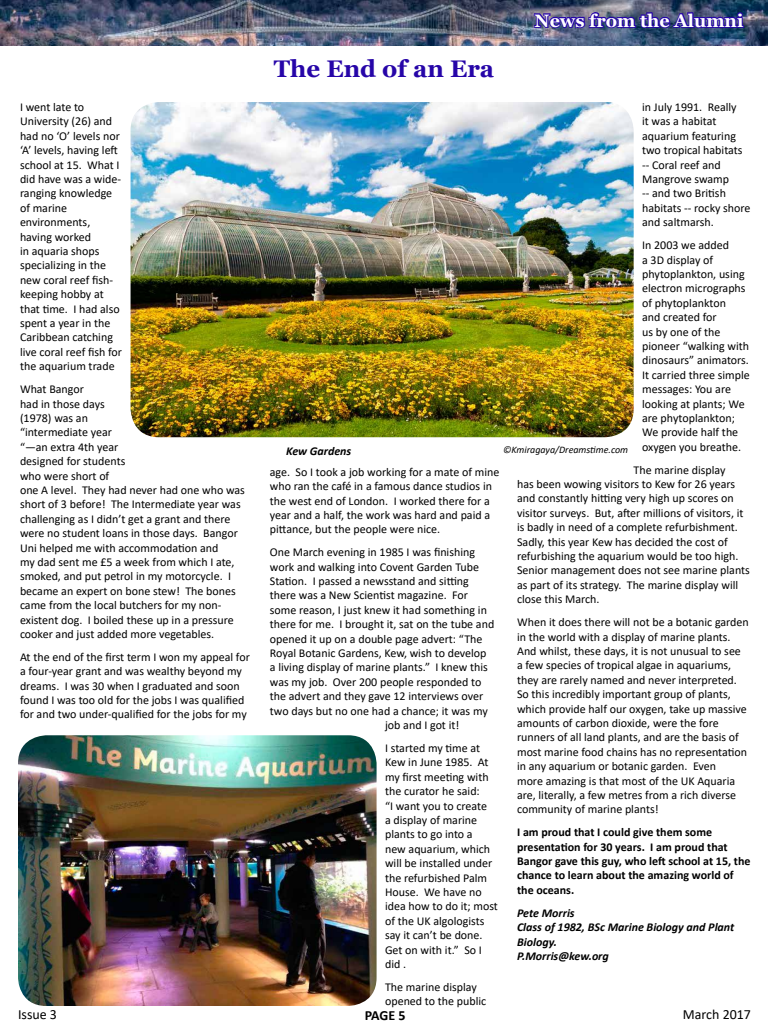
<style>
.page{position:relative;width:768px;height:1024px;background:#fff}
.page>*{position:absolute;margin:0;border:0;box-sizing:border-box;transform-origin:0 0}
.t1{font:700 24px "Georgia";color:#2605a8}
.t2{font:700 18px "Georgia";color:#fff}
.t3{font:14px "Calibri";color:#000}
.t4{font:700 14px "Calibri";color:#000}
.t5{font:12px/14.4px "Calibri";color:#000}
.t6{font:700 12px/14.4px "Calibri";color:#000}
.t7{font:italic 700 12px/14.4px "Calibri";color:#000}
.t8{font:italic 10px "Calibri";color:#000}
</style>
<div class="page">
<img style="left:0;top:0;width:768px;height:46px">
<img style="left:533px;top:11px;width:212px;height:19px">
<img style="left:18px;top:735px;width:359px;height:271px">
<img style="left:131px;top:102px;width:503px;height:335px">
<h1 class="t1" style="left:274px;top:53px;width:222px">The End of an Era</h1>
<h2 class="t2" style="left:535px;top:9px;width:210px">News from the Alumni</h2>
<p class="t5" style="left:20px;top:100px;width:104px">I went late to<br>University (26) and had no ‘O’ levels nor ‘A’ levels, having left school at 15. What I did have was a wide&shy;ranging knowledge of marine environments, having worked<br>in aquaria shops specializing in the new coral reef fish&shy;keeping hobby at that time. I had also spent a year in the<br>Caribbean catching live coral reef fish for the aquarium trade</p>
<p class="t5" style="left:20px;top:382px;width:226px">What Bangor<br>had in those days<br>(1978) was an<br>“intermediate year<br>“—an extra 4th year<br>designed for students<br>who were short of<br>one A level. They had never had one who was short of 3 before! The Intermediate year was challenging as I didn’t get a grant and there were no student loans in those days. Bangor<br>Uni helped me with accommodation and<br>my dad sent me £5 a week from which I ate, smoked, and put petrol in my motorcycle. I became an expert on bone stew! The bones came from the local butchers for my non&shy;existent dog. I boiled these up in a pressure cooker and just added more vegetables.</p>
<p class="t5" style="left:20px;top:649px;width:231px">At the end of the first term I won my appeal for a four-year grant and was wealthy beyond my dreams. I was 30 when I graduated and soon found I was too old for the jobs I was qualified for and two under-qualified for the jobs for my</p>
<p class="t5" style="left:642px;top:100px;width:110px">in July 1991. Really<br>it was a habitat aquarium featuring two tropical habitats -- Coral reef and<br>Mangrove swamp<br>-- and two British habitats -- rocky shore and saltmarsh.</p>
<p class="t5" style="left:642px;top:238px;width:109px">In 2003 we added<br>a 3D display of phytoplankton, using electron micrographs of phytoplankton<br>and created for<br>us by one of the pioneer “walking with dinosaurs” animators.<br>It carried three simple messages: You are looking at plants; We are phytoplankton;<br>We provide half the oxygen you breathe.</p>
<p class="t5" style="left:517px;top:462px;width:234px;text-indent:117px">The marine display<br>has been wowing visitors to Kew for 26 years and constantly hitting very high up scores on visitor surveys. But, after millions of visitors, it is badly in need of a complete refurbishment.<br>Sadly, this year Kew has decided the cost of refurbishing the aquarium would be too high.<br>Senior management does not see marine plants as part of its strategy. The marine display will close this March.</p>
<p class="t5" style="left:517px;top:615px;width:233px">When it does there will not be a botanic garden in the world with a display of marine plants.<br>And whilst, these days, it is not unusual to see a few species of tropical algae in aquariums, they are rarely named and never interpreted.<br>So this incredibly important group of plants, which provide half our oxygen, take up massive amounts of carbon dioxide, were the fore runners of all land plants, and are the basis of most marine food chains has no representation in any aquarium or botanic garden. Even<br>more amazing is that most of the UK Aquaria are, literally, a few metres from a rich diverse community of marine plants!</p>
<p class="t6" style="left:517px;top:825px;width:235px">I am proud that I could give them some presentation for 30 years. I am proud that Bangor gave this guy, who left school at 15, the chance to learn about the amazing world of the oceans.</p>
<p class="t7" style="left:517px;top:905px;width:219px">Pete Morris<br>Class of 1982, BSc Marine Biology and Plant<br>Biology.<br>P.Morris@kew.org</p>
<p class="t8" style="left:503px;top:443px;width:127px">©Kmiragaya/Dreamstime.com</p>
<p class="t7" style="left:286px;top:443px;width:67px">Kew Gardens</p>
<p class="t5" style="left:270px;top:464px;width:231px">age. So I took a job working for a mate of mine who ran the café in a famous dance studios in the west end of London. I worked there for a year and a half, the work was hard and paid a pittance, but the people were nice.</p>
<p class="t5" style="left:270px;top:545px;width:207px">One March evening in 1985 I was finishing</p>
<p class="t5" style="left:270px;top:559px;width:211px">work and walking into Covent Garden Tube</p>
<p class="t5" style="left:270px;top:574px;width:201px">Station. I passed a newsstand and sitting</p>
<p class="t5" style="left:270px;top:588px;width:200px">there was a New Scientist magazine. For</p>
<p class="t5" style="left:270px;top:602px;width:219px">some reason, I just knew it had something in</p>
<p class="t5" style="left:270px;top:617px;width:226px">there for me. I brought it, sat on the tube and</p>
<p class="t5" style="left:270px;top:631px;width:214px">opened it up on a double page advert: “The</p>
<p class="t5" style="left:270px;top:646px;width:218px">Royal Botanic Gardens, Kew, wish to develop</p>
<p class="t5" style="left:270px;top:660px;width:220px">a living display of marine plants.” I knew this</p>
<p class="t5" style="left:270px;top:674px;width:213px">was my job. Over 200 people responded to</p>
<p class="t5" style="left:270px;top:689px;width:215px">the advert and they gave 12 interviews over</p>
<p class="t5" style="left:270px;top:703px;width:219px">two days but no one had a chance; it was my</p>
<p class="t5" style="left:385px;top:718px;width:76px">job and I got it!</p>
<p class="t5" style="left:385px;top:740px;width:114px">I started my time at<br>Kew in June 1985. At my first meeting with the curator he said:<br>“I want you to create<br>a display of marine plants to go into a<br>new aquarium, which will be installed under the refurbished Palm<br>House. We have no idea how to do it; most of the UK algologists say it can’t be done.<br>Get on with it.” So I did .</p>
<p class="t5" style="left:385px;top:979px;width:103px">The marine display opened to the public</p>
<p class="t3" style="left:18px;top:1004px;width:41px">Issue 3</p>
<p class="t4" style="left:365px;top:1006px;width:42px">PAGE 5</p>
<p class="t3" style="left:683px;top:1004px;width:70px">March 2017</p>
</div>
